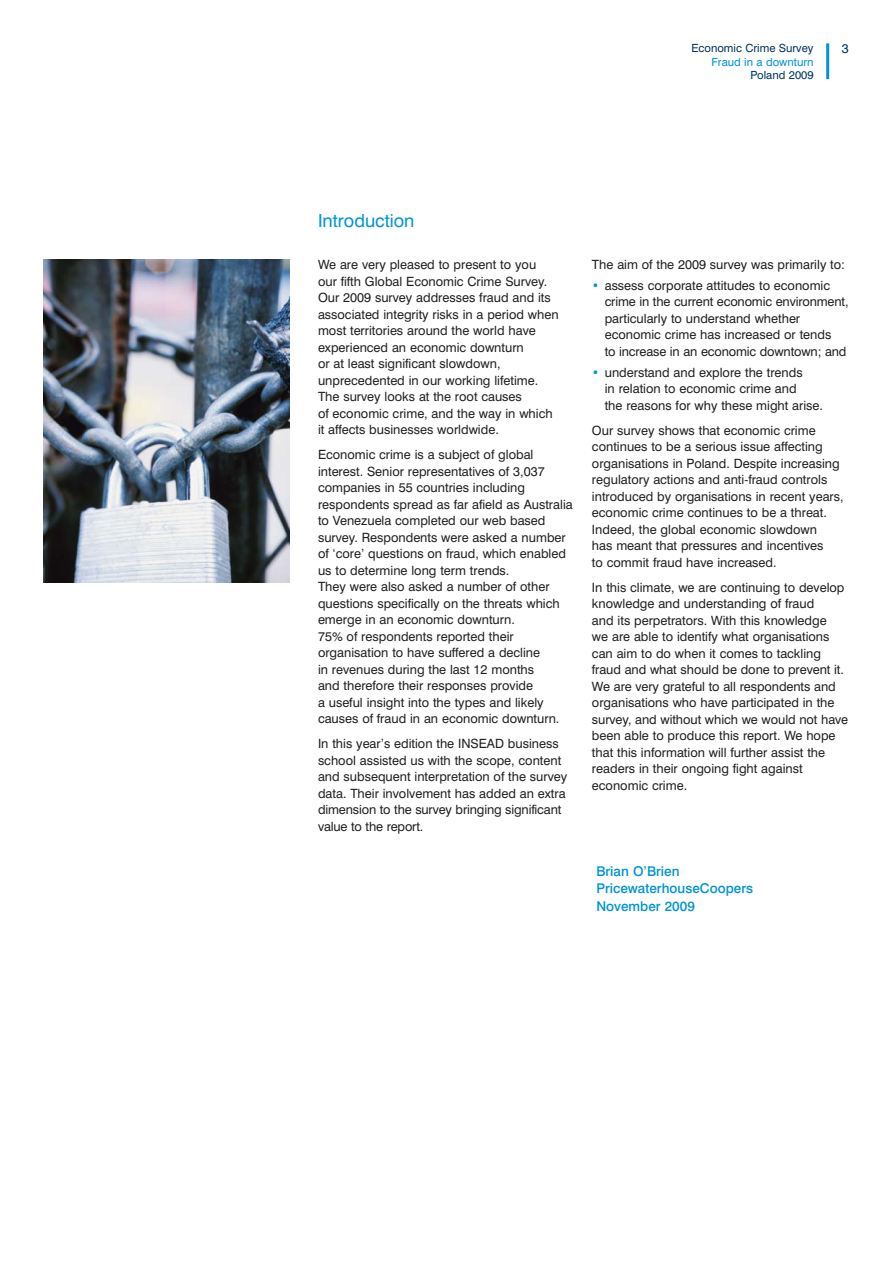
<style>
.page{position:relative;width:893px;height:1263px;background:#fff}
.page>*{position:absolute;margin:0;border:0;box-sizing:border-box;transform-origin:0 0}
.t1{font:18px "Swiss 721 PL";color:#0094d3}
.t2{font:500 13.5px/17.2px "Swiss 721 PL";color:#0094d3}
.t3{font:12.75px/16.5px "Swiss 721 PL";color:#231f20}
.t4{font:12.75px "Swiss 721 PL";color:#00355f}
.t5{font:11.25px "Swiss 721 PL";color:#00355f}
.t6{font:11.25px "Swiss 721 PL";color:#0094d3}
.s1{color:#0094d3}
</style>
<div class="page">
<hr style="left:826px;top:43px;width:3px;height:36px;background:#0094d3">
<img style="left:44px;top:259px;width:246px;height:324px">
<p class="t5" style="left:691px;top:44px;width:124px">Economic Crime Survey</p>
<p class="t6" style="left:712px;top:58px;width:103px">Fraud in a downturn</p>
<p class="t5" style="left:750px;top:71px;width:65px">Poland 2009</p>
<p class="t4" style="left:842px;top:44px;width:8px">3</p>
<h1 class="t1" style="left:318px;top:214px;width:98px">Introduction</h1>
<p class="t3" style="left:318px;top:258px;width:242px">We are very pleased to present to you<br>our fifth Global Economic Crime Survey.<br>Our 2009 survey addresses fraud and its associated integrity risks in a period when most territories around the world have experienced an economic downturn<br>or at least significant slowdown, unprecedented in our working lifetime.<br>The survey looks at the root causes<br>of economic crime, and the way in which it affects businesses worldwide.</p>
<p class="t3" style="left:318px;top:448px;width:256px">Economic crime is a subject of global interest. Senior representatives of 3,037 companies in 55 countries including respondents spread as far afield as Australia to Venezuela completed our web based survey. Respondents were asked a number of ‘core’ questions on fraud, which enabled us to determine long term trends.<br>They were also asked a number of other questions specifically on the threats which emerge in an economic downturn.<br>75% of respondents reported their organisation to have suffered a decline<br>in revenues during the last 12 months<br>and therefore their responses provide<br>a useful insight into the types and likely causes of fraud in an economic downturn.</p>
<p class="t3" style="left:318px;top:737px;width:251px">In this year’s edition the INSEAD business school assisted us with the scope, content and subsequent interpretation of the survey data. Their involvement has added an extra dimension to the survey bringing significant value to the report.</p>
<p class="t3" style="left:592px;top:258px;width:255px">The aim of the 2009 survey was primarily to:</p>
<p class="t3" style="left:605px;top:278px;width:245px;text-indent:-13px"><span class="s1">•</span> assess corporate attitudes to economic crime in the current economic environment, particularly to understand whether economic crime has increased or tends<br>to increase in an economic downtown; and</p>
<p class="t3" style="left:605px;top:365px;width:220px;text-indent:-13px"><span class="s1">•</span> understand and explore the trends<br>in relation to economic crime and<br>the reasons for why these might arise.</p>
<p class="t3" style="left:592px;top:423px;width:253px">Our survey shows that economic crime continues to be a serious issue affecting organisations in Poland. Despite increasing regulatory actions and anti-fraud controls introduced by organisations in recent years, economic crime continues to be a threat.<br>Indeed, the global economic slowdown<br>has meant that pressures and incentives<br>to commit fraud have increased.</p>
<p class="t3" style="left:592px;top:580px;width:258px">In this climate, we are continuing to develop knowledge and understanding of fraud<br>and its perpetrators. With this knowledge<br>we are able to identify what organisations can aim to do when it comes to tackling fraud and what should be done to prevent it.<br>We are very grateful to all respondents and organisations who have participated in the survey, and without which we would not have been able to produce this report. We hope that this information will further assist the readers in their ongoing fight against economic crime.</p>
<p class="t2" style="left:596px;top:864px;width:158px">Brian O’Brien<br>PricewaterhouseCoopers<br>November 2009</p>
</div>
